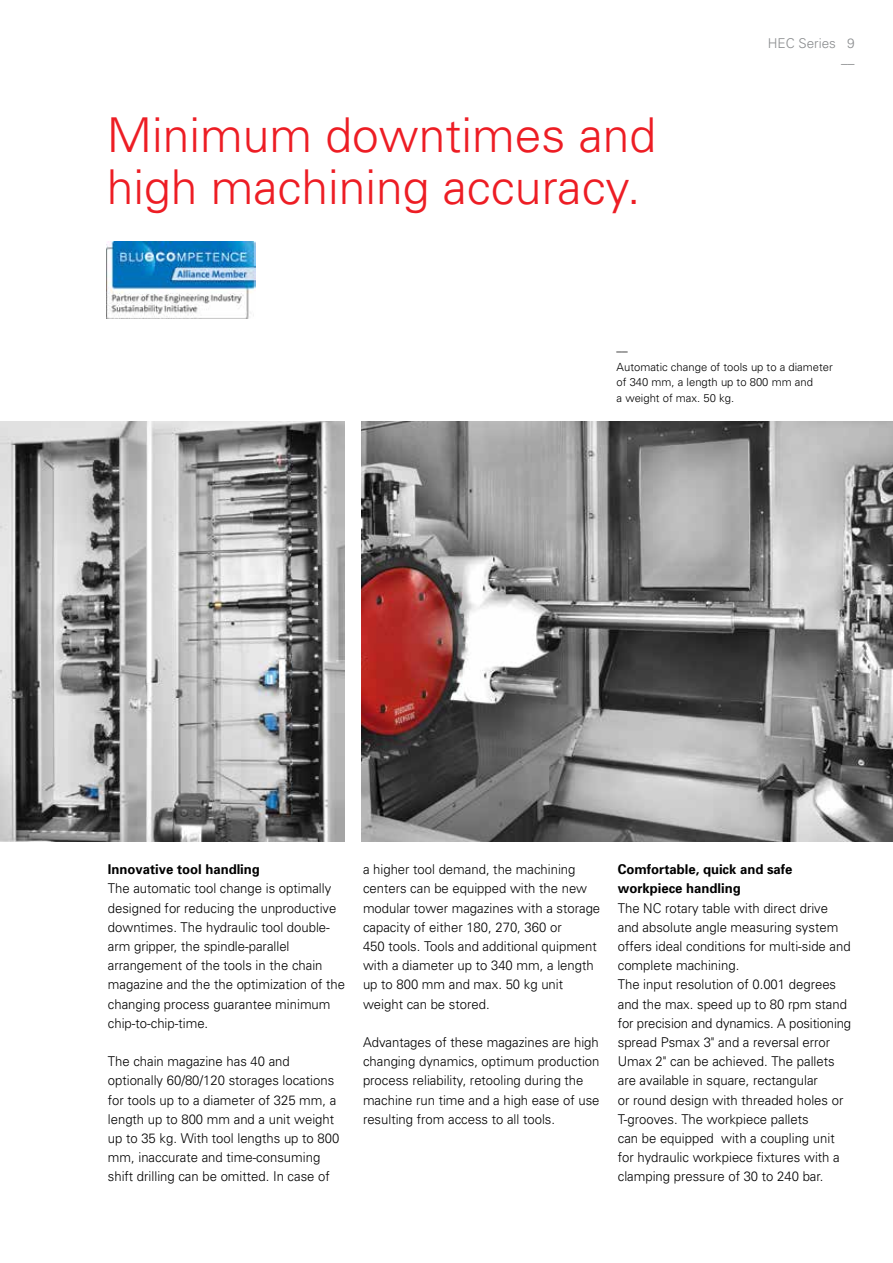
<style>
.page{position:relative;width:893px;height:1263px;background:#fff}
.page>*{position:absolute;margin:0;border:0;box-sizing:border-box;transform-origin:0 0}
.t1{font:300 48px/52.5px "Univers";color:#ed1d24}
.t2{font:300 13.5px/19.2px "Univers";color:#000}
.t3{font:700 13.5px/19.2px "Univers";color:#000}
.t4{font:300 13.5px/19.2px "Univers";color:#8a8c8e;text-align:right}
.t5{font:300 11.25px/15.8px "Univers";color:#000}
</style>
<div class="page">
<img style="left:361px;top:421px;width:532px;height:421px">
<img style="left:0;top:421px;width:344px;height:421px">
<img style="left:106px;top:241px;width:149px;height:78px">
<h1 class="t1" style="left:107px;top:109px;width:551px">Minimum downtimes and high machining accuracy.</h1>
<p class="t4" style="left:768px;top:34px;width:89px">HEC Series 9 ––</p>
<p class="t5" style="left:617px;top:343px;width:218px">––<br>Automatic change of tools up to a diameter of 340 mm, a length up to 800 mm and<br>a weight of max. 50 kg.</p>
<p class="t3" style="left:108px;top:860px;width:154px">Innovative tool handling</p>
<p class="t2" style="left:108px;top:879px;width:239px">The automatic tool change is optimally designed for reducing the unproductive downtimes. The hydraulic tool double&shy;arm gripper, the spindle-parallel arrangement of the tools in the chain magazine and the the optimization of the changing process guarantee minimum chip-to-chip-time.</p>
<p class="t2" style="left:108px;top:1052px;width:233px">The chain magazine has 40 and optionally 60/80/120 storages locations for tools up to a diameter of 325 mm, a length up to 800 mm and a unit weight up to 35 kg. With tool lengths up to 800 mm, inaccurate and time-consuming shift drilling can be omitted. In case of</p>
<p class="t2" style="left:363px;top:860px;width:239px">a higher tool demand, the machining centers can be equipped with the new modular tower magazines with a storage capacity of either 180, 270, 360 or<br>450 tools. Tools and additional quipment with a diameter up to 340 mm, a length up to 800 mm and max. 50 kg unit weight can be stored.</p>
<p class="t2" style="left:363px;top:1032px;width:238px">Advantages of these magazines are high changing dynamics, optimum production process reliability, retooling during the machine run time and a high ease of use resulting from access to all tools.</p>
<p class="t3" style="left:618px;top:860px;width:176px">Comfortable, quick and safe workpiece handling</p>
<p class="t2" style="left:618px;top:898px;width:235px">The NC rotary table with direct drive and absolute angle measuring system offers ideal conditions for multi-side and complete machining.<br>The input resolution of 0.001 degrees and the max. speed up to 80 rpm stand for precision and dynamics. A positioning spread Psmax 3" and a reversal error Umax 2" can be achieved. The pallets are available in square, rectangular<br>or round design with threaded holes or T-grooves. The workpiece pallets<br>can be equipped with a coupling unit for hydraulic workpiece fixtures with a clamping pressure of 30 to 240 bar.</p>
</div>
